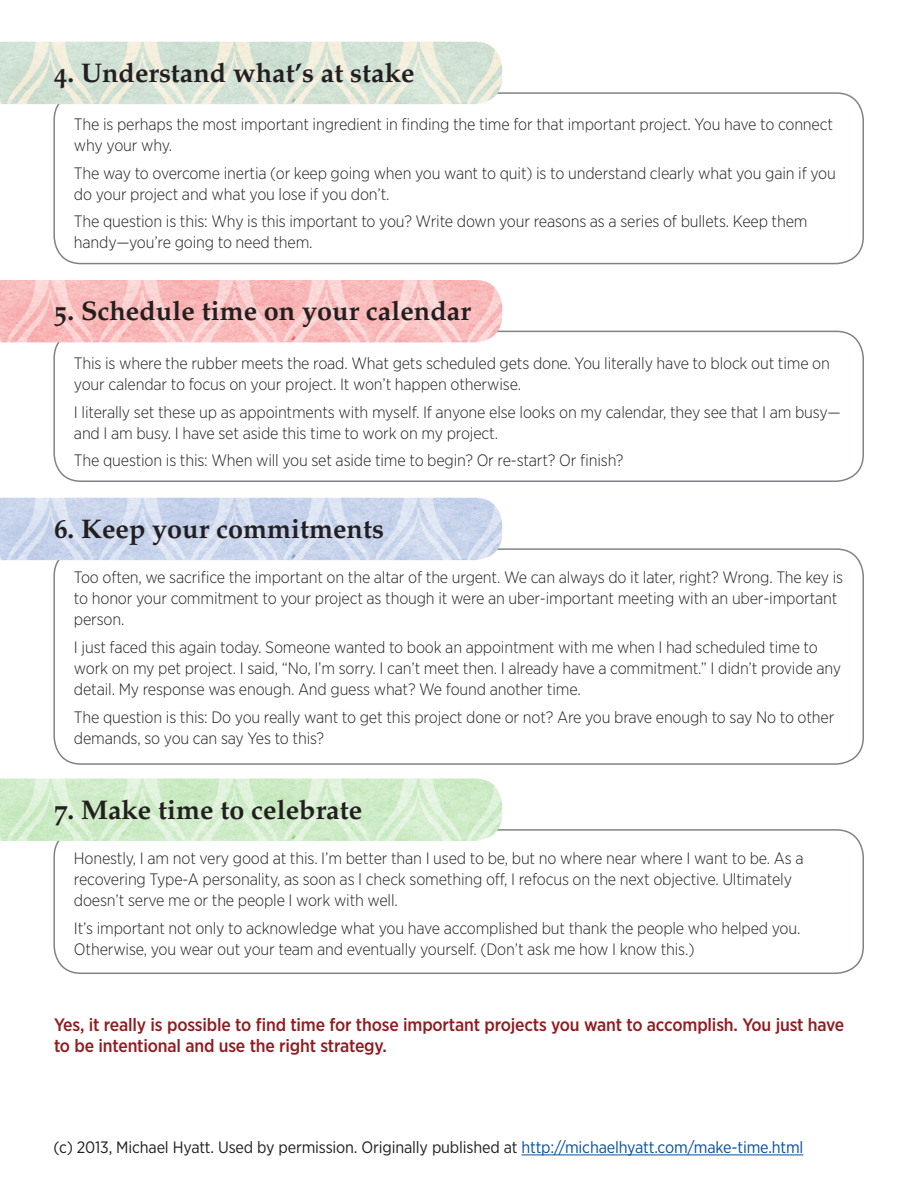
<style>
.page{position:relative;width:918px;height:1188px;background:#fff}
.page>*{position:absolute;margin:0;border:0;box-sizing:border-box;transform-origin:0 0}
.text_indent_2{font:27px "Palatino Bold Os F";color:#231f20}
.Body_Copy{font:500 18px/21px "Gotham Narrow";letter-spacing:-.01em;color:#901c1f}
.Body_Copy-2{font:300 16.5px/21px "Gotham Narrow";letter-spacing:-.01em;color:#231f20}
.Body_Copy-3{font:16.5px "Gotham Narrow";letter-spacing:-.01em;color:#231f20}
.s1{color:#08509f}
</style>
<div class="page">
<hr style="left:521px;top:1154px;width:282px;height:1px;background:#08509f">
<div style="left:53px;top:92px;width:811px;height:172px;border:2px solid #808285;border-radius:27px"></div>
<div style="left:53px;top:331px;width:811px;height:151px;border:2px solid #808285;border-radius:27px"></div>
<div style="left:53px;top:548px;width:811px;height:217px;border:2px solid #808285;border-radius:27px"></div>
<div style="left:53px;top:829px;width:811px;height:145px;border:2px solid #808285;border-radius:27px"></div>
<img style="left:0;top:42px;width:502px;height:62px">
<img style="left:0;top:280px;width:502px;height:62px">
<img style="left:0;top:498px;width:502px;height:62px">
<img style="left:0;top:779px;width:502px;height:62px">
<p class="text_indent_2" style="left:54px;top:57px;width:362px">4. Understand what’s at stake</p>
<p class="Body_Copy-2" style="left:74px;top:113px;width:761px">The is perhaps the most important ingredient in finding the time for that important project. You have to connect why your why.</p>
<p class="Body_Copy-2" style="left:74px;top:162px;width:763px">The way to overcome inertia (or keep going when you want to quit) is to understand clearly what you gain if you do your project and what you lose if you don’t.</p>
<p class="Body_Copy-2" style="left:74px;top:211px;width:735px">The question is this: Why is this important to you? Write down your reasons as a series of bullets. Keep them handy—you’re going to need them.</p>
<p class="text_indent_2" style="left:54px;top:296px;width:418px">5. Schedule time on your calendar</p>
<p class="Body_Copy-2" style="left:74px;top:353px;width:757px">This is where the rubber meets the road. What gets scheduled gets done. You literally have to block out time on your calendar to focus on your project. It won’t happen otherwise.</p>
<p class="Body_Copy-2" style="left:74px;top:401px;width:768px">I literally set these up as appointments with myself. If anyone else looks on my calendar, they see that I am busy— and I am busy. I have set aside this time to work on my project.</p>
<p class="Body_Copy-2" style="left:74px;top:450px;width:551px">The question is this: When will you set aside time to begin? Or re-start? Or finish?</p>
<p class="text_indent_2" style="left:54px;top:513px;width:331px">6. Keep your commitments</p>
<p class="Body_Copy-2" style="left:74px;top:567px;width:771px">Too often, we sacrifice the important on the altar of the urgent. We can always do it later, right? Wrong. The key is to honor your commitment to your project as though it were an uber-important meeting with an uber-important person.</p>
<p class="Body_Copy-2" style="left:74px;top:637px;width:769px">I just faced this again today. Someone wanted to book an appointment with me when I had scheduled time to work on my pet project. I said, “No, I’m sorry. I can’t meet then. I already have a commitment.” I didn’t provide any detail. My response was enough. And guess what? We found another time.</p>
<p class="Body_Copy-2" style="left:74px;top:707px;width:762px">The question is this: Do you really want to get this project done or not? Are you brave enough to say No to other demands, so you can say Yes to this?</p>
<p class="text_indent_2" style="left:54px;top:794px;width:310px">7. Make time to celebrate</p>
<p class="Body_Copy-2" style="left:74px;top:848px;width:731px">Honestly, I am not very good at this. I’m better than I used to be, but no where near where I want to be. As a recovering Type-A personality, as soon as I check something off, I refocus on the next objective. Ultimately doesn’t serve me or the people I work with well.</p>
<p class="Body_Copy-2" style="left:74px;top:918px;width:728px">It’s important not only to acknowledge what you have accomplished but thank the people who helped you.<br>Otherwise, you wear out your team and eventually yourself. (Don’t ask me how I know this.)</p>
<p class="Body_Copy" style="left:54px;top:1014px;width:792px">Yes, it really is possible to find time for those important projects you want to accomplish. You just have to be intentional and use the right strategy.</p>
<p class="Body_Copy-3" style="left:53px;top:1137px;width:752px">(c) 2013, Michael Hyatt. Used by permission. Originally published at <span class="s1">http://michaelhyatt.com/make-time.html</span></p>
</div>
